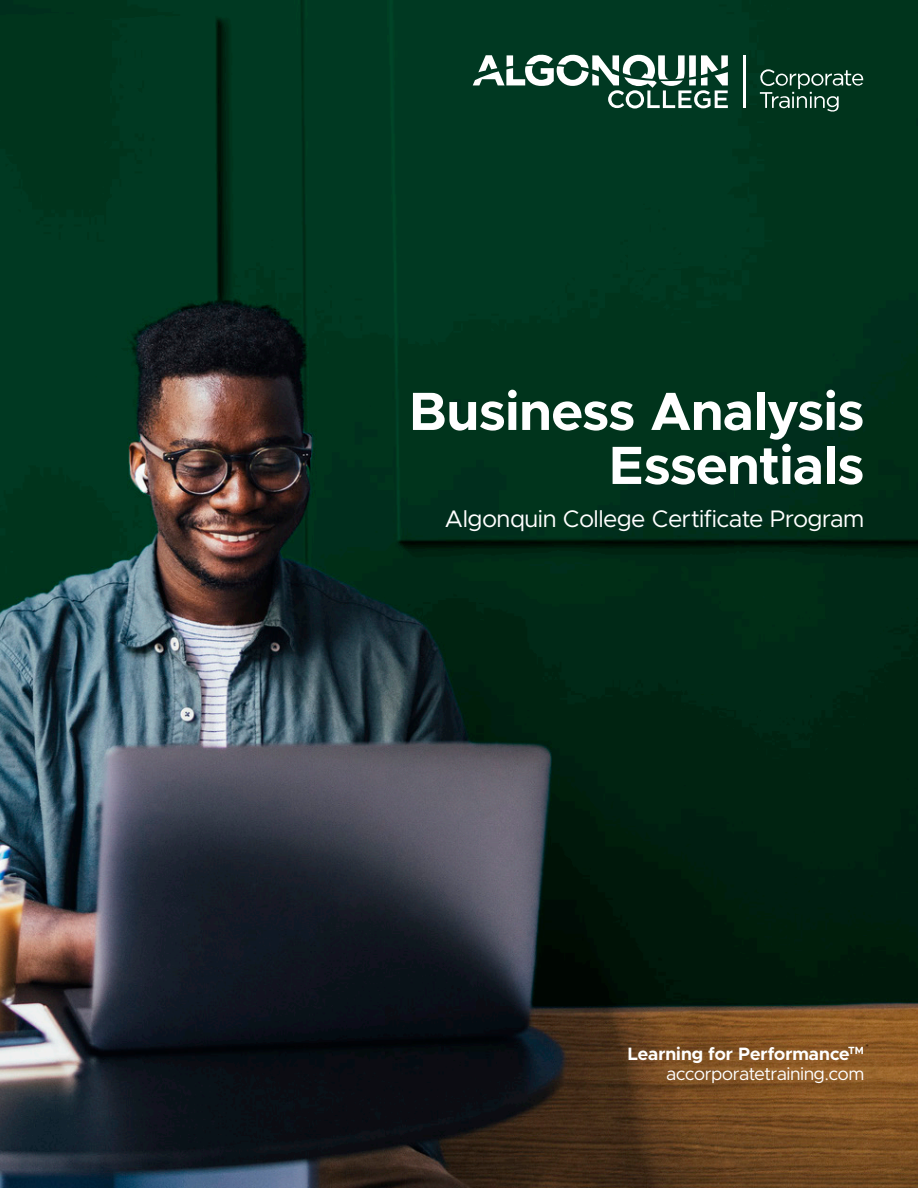
<style>
.page{position:relative;width:918px;height:1188px;background:#fff}
.page>*{position:absolute;margin:0;border:0;box-sizing:border-box;transform-origin:0 0}
.t1{font:700 54px/54px "Metropolis";letter-spacing:-.005em;color:#fff;text-align:right}
.t2{font:24px "Metropolis";letter-spacing:.005em;color:#fff}
.t3{font:18px/19.5px "Metropolis";color:#fff;text-align:right}
.s1{font-weight:700}
</style>
<div class="page">
<img style="left:0;top:0;width:918px;height:1188px">
<svg style="left:473px;top:54px;width:255px;height:55px"></svg>
<svg style="left:760px;top:69px;width:103px;height:43px;background:#2e5845"></svg>
<hr style="left:743px;top:55px;width:3px;height:53px;background:#fff">
<p class="t1" style="left:409px;top:384px;width:456px">Business Analysis<br>Essentials</p>
<p class="t2" style="left:445px;top:503px;width:421px">Algonquin College Certificate Program</p>
<p class="t3" style="left:627px;top:1045px;width:238px"><span class="s1">Learning for Performance</span><sup>TM </sup>accorporatetraining.com</p>
</div>
